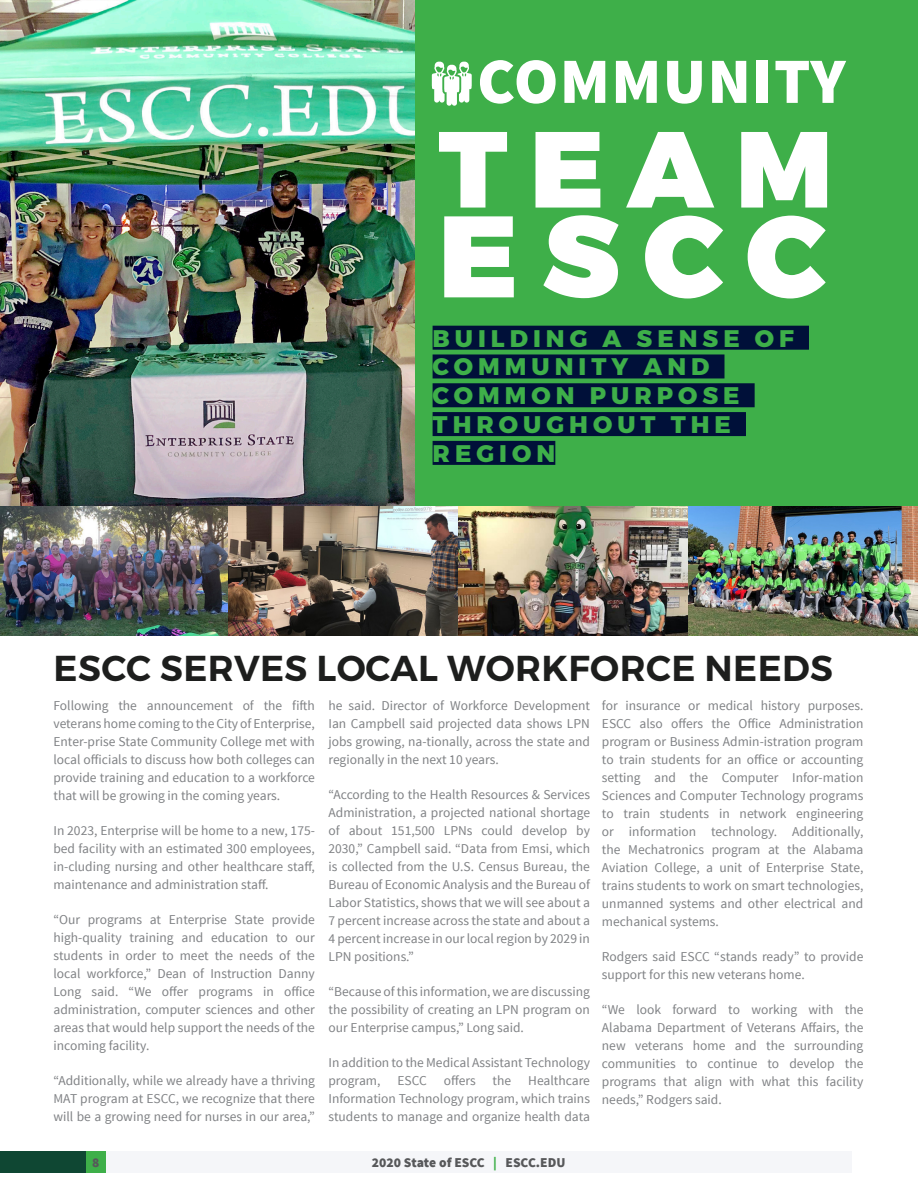
<style>
.page{position:relative;width:918px;height:1188px;background:#fff}
.page>*{position:absolute;margin:0;border:0;box-sizing:border-box;transform-origin:0 0}
.Tittle_1{font:900 115.5px "Montserrat";color:#fff}
.Tittle_1-2{font:900 107.85px "Montserrat";color:#fff}
.Tittle_2{font:900 64.65px "Source Sans Pro";letter-spacing:.02em;color:#fff}
.Sub_headline_16{font:600 36px "Montserrat";letter-spacing:.01em;color:#1d1e1d}
.Sub_Header_16_Backgr{font:800 24px/28.8px "Montserrat";letter-spacing:.21em;color:#3eaf49}
.body_text{font:13.5px/18px "Source Sans Pro";color:#808285;text-align:justify}
.t1{font:900 13.5px "Source Sans Pro";color:#57585a}
.s1{color:#3eaf49}
</style>
<div class="page">
<div style="left:85px;top:1152px;width:767px;height:21px;background:#f5f6f9"></div>
<div style="left:85px;top:1152px;width:21px;height:21px;background:#3eaf49"></div>
<div style="left:0;top:1152px;width:85px;height:21px;background:#0f4733"></div>
<div style="left:20px;top:0;width:898px;height:509px;background:#3eaf49"></div>
<img style="left:0;top:0;width:415px;height:507px">
<div style="left:433px;top:326px;width:376px;height:24px;background:#001039"></div>
<div style="left:433px;top:354px;width:292px;height:24px;background:#001039"></div>
<div style="left:433px;top:383px;width:322px;height:24px;background:#001039"></div>
<div style="left:433px;top:412px;width:313px;height:24px;background:#001039"></div>
<div style="left:433px;top:441px;width:122px;height:24px;background:#001039"></div>
<img style="left:0;top:507px;width:918px;height:128px">
<svg style="left:432px;top:62px;width:40px;height:44px"></svg>
<p class="Tittle_2" style="left:477px;top:39px;width:370px">COMMUNITY</p>
<p class="Tittle_1-2" style="left:438px;top:102px;width:395px">TEAM</p>
<p class="Tittle_1" style="left:439px;top:184px;width:388px">ESCC</p>
<p class="Sub_Header_16_Backgr" style="left:433px;top:324px;width:363px">BUILDING A SENSE OF</p>
<p class="Sub_Header_16_Backgr" style="left:433px;top:353px;width:309px">COMMUNITY AND<br>COMMON PURPOSE<br>THROUGHOUT THE<br>REGION</p>
<p class="Sub_headline_16" style="left:54px;top:646px;width:781px">ESCC SERVES LOCAL WORKFORCE NEEDS</p>
<p class="body_text" style="left:53px;top:697px;width:263px">Following the announcement of the fifth veterans home coming to the City of Enterprise, Enter-prise State Community College met with local officials to discuss how both colleges can provide training and education to a workforce that will be growing in the coming years.</p>
<p class="body_text" style="left:53px;top:822px;width:263px">In 2023, Enterprise will be home to a new, 175- bed facility with an estimated 300 employees, in-cluding nursing and other healthcare staff, maintenance and administration staff.</p>
<p class="body_text" style="left:53px;top:911px;width:263px">“Our programs at Enterprise State provide high-quality training and education to our students in order to meet the needs of the local workforce,” Dean of Instruction Danny Long said. “We offer programs in office administration, computer sciences and other areas that would help support the needs of the incoming facility.</p>
<p class="body_text" style="left:53px;top:1072px;width:263px">“Additionally, while we already have a thriving MAT program at ESCC, we recognize that there will be a growing need for nurses in our area,”</p>
<p class="body_text" style="left:328px;top:697px;width:263px">he said. Director of Workforce Development Ian Campbell said projected data shows LPN jobs growing, na-tionally, across the state and regionally in the next 10 years.</p>
<p class="body_text" style="left:328px;top:786px;width:263px">“According to the Health Resources &amp; Services Administration, a projected national shortage of about 151,500 LPNs could develop by 2030,” Campbell said. “Data from Emsi, which is collected from the U.S. Census Bureau, the Bureau of Economic Analysis and the Bureau of Labor Statistics, shows that we will see about a 7 percent increase across the state and about a 4 percent increase in our local region by 2029 in LPN positions.”</p>
<p class="body_text" style="left:328px;top:983px;width:263px">“Because of this information, we are discussing the possibility of creating an LPN program on our Enterprise campus,” Long said.</p>
<p class="body_text" style="left:328px;top:1054px;width:263px">In addition to the Medical Assistant Technology program,</p>
<p class="body_text" style="left:602px;top:697px;width:263px">for insurance or medical history purposes.<br>ESCC also offers the Office Administration program or Business Admin-istration program to train students for an office or accounting setting and the Computer Infor-mation Sciences and Computer Technology programs to train students in network engineering or information technology. Additionally, the Mechatronics program at the Alabama Aviation College, a unit of Enterprise State, trains students to work on smart technologies, unmanned systems and other electrical and mechanical systems.</p>
<p class="body_text" style="left:602px;top:948px;width:263px">Rodgers said ESCC “stands ready” to provide support for this new veterans home.</p>
<p class="body_text" style="left:602px;top:1001px;width:263px">“We look forward to working with the Alabama Department of Veterans Affairs, the new veterans home and the surrounding communities to continue to develop the programs that align with what this facility needs,” Rodgers said.</p>
<p class="body_text" style="left:397px;top:1072px;width:31px">ESCC</p>
<p class="body_text" style="left:444px;top:1072px;width:33px">offers</p>
<p class="body_text" style="left:493px;top:1072px;width:20px">the</p>
<p class="body_text" style="left:328px;top:1072px;width:263px;text-indent:200px">Healthcare Information Technology program, which trains students to manage and organize health data</p>
<p class="t1" style="left:92px;top:1154px;width:9px">8</p>
<p class="t1" style="left:372px;top:1154px;width:195px">2020 State of ESCC <span class="s1">|</span> ESCC.EDU</p>
</div>
